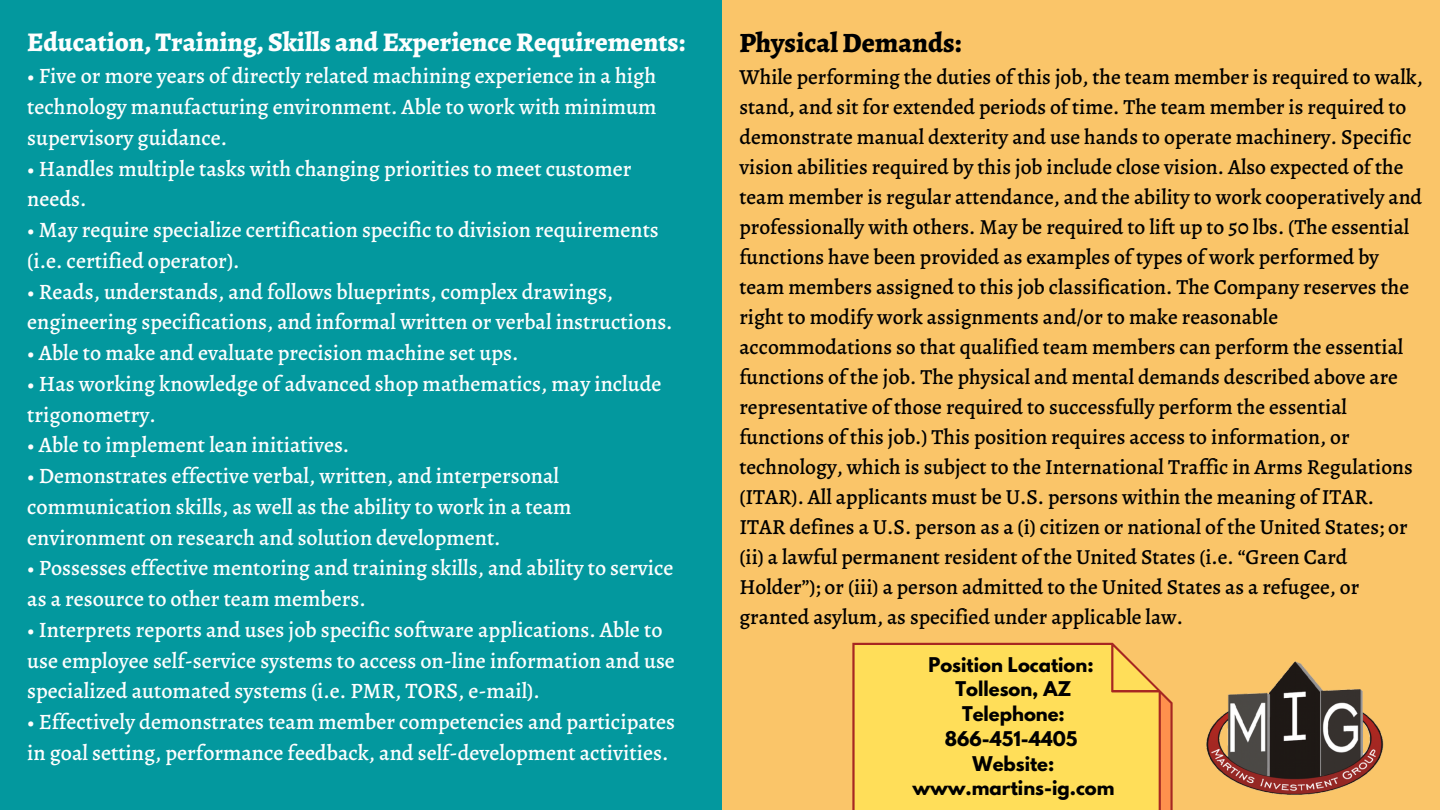
<style>
.page{position:relative;width:1440px;height:810px;background:#03989e}
.page>*{position:absolute;margin:0;border:0;box-sizing:border-box;transform-origin:0 0}
.t1{font:800 28px "Alegreya";color:#000}
.t2{font:800 27px "Alegreya";color:#fefefe}
.t3{font:500 22px/30.8px "Alegreya";color:#fefefe}
.t4{font:500 21.5px/30px "Alegreya";color:#000}
.t5{font:700 18px/24.8px "League Spartan";color:#000;text-align:center}
</style>
<div class="page">
<div style="left:722px;top:0;width:718px;height:810px;background:#fac569"></div>
<svg style="left:852px;top:643px;width:321px;height:167px;background:#fbd557"></svg>
<img style="left:1206px;top:661px;width:178px;height:134px">
<p class="t2" style="left:27px;top:24px;width:659px">Education, Training, Skills and Experience Requirements:</p>
<p class="t3" style="left:27px;top:61px;width:631px;text-align:justify">• Five or more years of directly related machining experience in a high technology manufacturing environment. Able to work with minimum supervisory guidance.</p>
<p class="t3" style="left:27px;top:153px;width:606px">• Handles multiple tasks with changing priorities to meet customer needs.</p>
<p class="t3" style="left:27px;top:214px;width:633px">• May require specialize certification specific to division requirements (i.e. certified operator).</p>
<p class="t3" style="left:27px;top:276px;width:647px">• Reads, understands, and follows blueprints, complex drawings, engineering specifications, and informal written or verbal instructions.</p>
<p class="t3" style="left:27px;top:337px;width:493px">• Able to make and evaluate precision machine set ups.</p>
<p class="t3" style="left:27px;top:368px;width:636px">• Has working knowledge of advanced shop mathematics, may include trigonometry.</p>
<p class="t3" style="left:27px;top:430px;width:324px">• Able to implement lean initiatives.</p>
<p class="t3" style="left:27px;top:460px;width:546px">• Demonstrates effective verbal, written, and interpersonal communication skills, as well as the ability to work in a team environment on research and solution development.</p>
<p class="t3" style="left:27px;top:553px;width:648px">• Possesses effective mentoring and training skills, and ability to service as a resource to other team members.</p>
<p class="t3" style="left:27px;top:614px;width:649px">• Interprets reports and uses job specific software applications. Able to use employee self-service systems to access on-line information and use specialized automated systems (i.e. PMR, TORS, e-mail).</p>
<p class="t3" style="left:27px;top:706px;width:649px">• Effectively demonstrates team member competencies and participates in goal setting, performance feedback, and self-development activities.</p>
<h1 class="t1" style="left:739px;top:23px;width:224px">Physical Demands:</h1>
<p class="t4" style="left:739px;top:62px;width:685px">While performing the duties of this job, the team member is required to walk, stand, and sit for extended periods of time. The team member is required to demonstrate manual dexterity and use hands to operate machinery. Specific vision abilities required by this job include close vision. Also expected of the team member is regular attendance, and the ability to work cooperatively and professionally with others. May be required to lift up to 50 lbs. (The essential functions have been provided as examples of types of work performed by team members assigned to this job classification. The Company reserves the right to modify work assignments and/or to make reasonable accommodations so that qualified team members can perform the essential functions of the job. The physical and mental demands described above are representative of those required to successfully perform the essential functions of this job.) This position requires access to information, or technology, which is subject to the International Traffic in Arms Regulations (ITAR). All applicants must be U.S. persons within the meaning of ITAR.<br>ITAR defines a U.S. person as a (i) citizen or national of the United States; or (ii) a lawful permanent resident of the United States (i.e. “Green Card Holder”); or (iii) a person admitted to the United States as a refugee, or granted asylum, as specified under applicable law.</p>
<p class="t5" style="left:912px;top:654px;width:204px">Position Location:<br>Tolleson, AZ<br>Telephone:<br>866-451-4405<br>Website: www.martins-ig.com</p>
</div>
